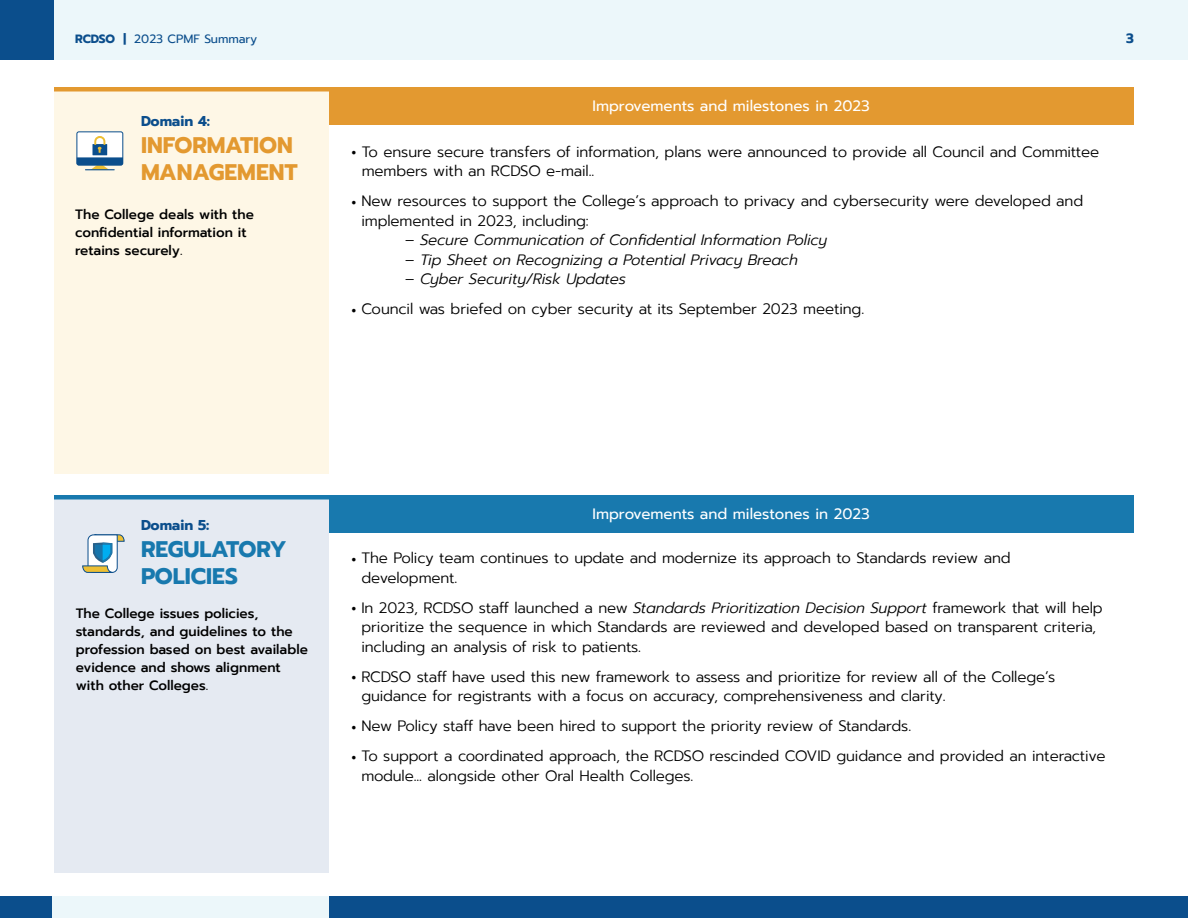
<style>
.page{position:relative;width:1188px;height:918px;background:#fff}
.page>*{position:absolute;margin:0;border:0;box-sizing:border-box;transform-origin:0 0}
.t1{font:700 22.5px/27px "Prompt";color:#e39930}
.t2{font:700 22.5px/27px "Prompt";color:#1879ae}
.t3{font:300 15px/19.5px "Prompt";letter-spacing:-.01em;color:#000}
.t4{font:italic 300 15px "Prompt";letter-spacing:-.01em;color:#000}
.t5{font:15px "Prompt";color:#fff}
.t6{font:700 14.25px "Prompt";color:#0b4e8c}
.t7{font:500 13.5px/18px "Prompt";color:#000}
.t8{font:700 13.5px "Prompt";color:#0b4e8c}
.t9{font:12px "Prompt";color:#0b4e8c}
.s1{font-weight:700}
.s2{font-size:21px}
.s3{font-style:italic}
</style>
<div class="page">
<div style="left:0;top:0;width:1188px;height:60px;background:#ecf7fa"></div>
<div style="left:0;top:0;width:54px;height:60px;background:#0b4e8c"></div>
<div style="left:328px;top:896px;width:860px;height:22px;background:#0b4e8c"></div>
<div style="left:52px;top:896px;width:276px;height:22px;background:#ecf7fa"></div>
<div style="left:0;top:896px;width:52px;height:22px;background:#0b4e8c"></div>
<div style="left:328px;top:87px;width:806px;height:37px;background:#e39930"></div>
<div style="left:328px;top:495px;width:806px;height:37px;background:#1879ae"></div>
<div style="left:54px;top:500px;width:274px;height:373px;background:#e5eaf2"></div>
<div style="left:54px;top:92px;width:274px;height:382px;background:#fef7e6"></div>
<div style="left:54px;top:87px;width:1080px;height:5px;background:#e39930"></div>
<div style="left:54px;top:495px;width:1080px;height:5px;background:#1879ae"></div>
<div style="left:77px;top:132px;width:46px;height:33px;background:#fff;border:1px solid #0b4e8c;border-radius:2px"></div>
<svg style="left:77px;top:136px;width:46px;height:34px"></svg>
<svg style="left:82px;top:534px;width:43px;height:39px"></svg>
<p class="t9" style="left:75px;top:30px;width:184px"><span class="s1">RCDSO |</span> 2023 CPMF Summary</p>
<p class="t8" style="left:1126px;top:28px;width:9px">3</p>
<h1 class="t6" style="left:141px;top:111px;width:70px">Domain 4:</h1>
<h1 class="t1" style="left:141px;top:132px;width:158px">INFORMATION<br>MANAGEMENT</h1>
<p class="t7" style="left:75px;top:205px;width:180px">The College deals with the confidential information it retains securely.</p>
<h2 class="t5" style="left:593px;top:95px;width:279px">Improvements and milestones in 2023</h2>
<p class="t3" style="left:362px;top:142px;width:739px;text-indent:-11px"><span class="s2">•</span> To ensure secure transfers of information, plans were announced to provide all Council and Committee members with an RCDSO e-mail..</p>
<p class="t3" style="left:361px;top:191px;width:723px;text-indent:-10px"><span class="s2">•</span> New resources to support the College’s approach to privacy and cybersecurity were developed and implemented in 2023, including:</p>
<p class="t4" style="left:405px;top:230px;width:424px">– Secure Communication of Confidential Information Policy</p>
<p class="t4" style="left:405px;top:249px;width:394px">– Tip Sheet on Recognizing a Potential Privacy Breach</p>
<p class="t4" style="left:405px;top:269px;width:222px">– Cyber Security/Risk Updates</p>
<p class="t3" style="left:351px;top:299px;width:515px"><span class="s2">•</span> Council was briefed on cyber security at its September 2023 meeting.</p>
<h1 class="t6" style="left:141px;top:514px;width:70px">Domain 5:</h1>
<h1 class="t2" style="left:141px;top:535px;width:147px">REGULATORY<br>POLICIES</h1>
<p class="t7" style="left:76px;top:604px;width:234px">The College issues policies, standards, and guidelines to the profession based on best available evidence and shows alignment with other Colleges.</p>
<h2 class="t5" style="left:593px;top:503px;width:279px">Improvements and milestones in 2023</h2>
<p class="t3" style="left:362px;top:549px;width:651px;text-indent:-11px"><span class="s2">•</span> The Policy team continues to update and modernize its approach to Standards review and development.</p>
<p class="t3" style="left:361px;top:598px;width:743px;text-indent:-10px"><span class="s2">•</span> In 2023, RCDSO staff launched a new <span class="s3">Standards Prioritization Decision Support</span> framework that will help prioritize the sequence in which Standards are reviewed and developed based on transparent criteria, including an analysis of risk to patients.</p>
<p class="t3" style="left:361px;top:667px;width:695px;text-indent:-10px"><span class="s2">•</span> RCDSO staff have used this new framework to assess and prioritize for review all of the College’s guidance for registrants with a focus on accuracy, comprehensiveness and clarity.</p>
<p class="t3" style="left:351px;top:717px;width:562px"><span class="s2">•</span> New Policy staff have been hired to support the priority review of Standards.</p>
<p class="t3" style="left:361px;top:747px;width:746px;text-indent:-10px"><span class="s2">•</span> To support a coordinated approach, the RCDSO rescinded COVID guidance and provided an interactive module... alongside other Oral Health Colleges.</p>
</div>
